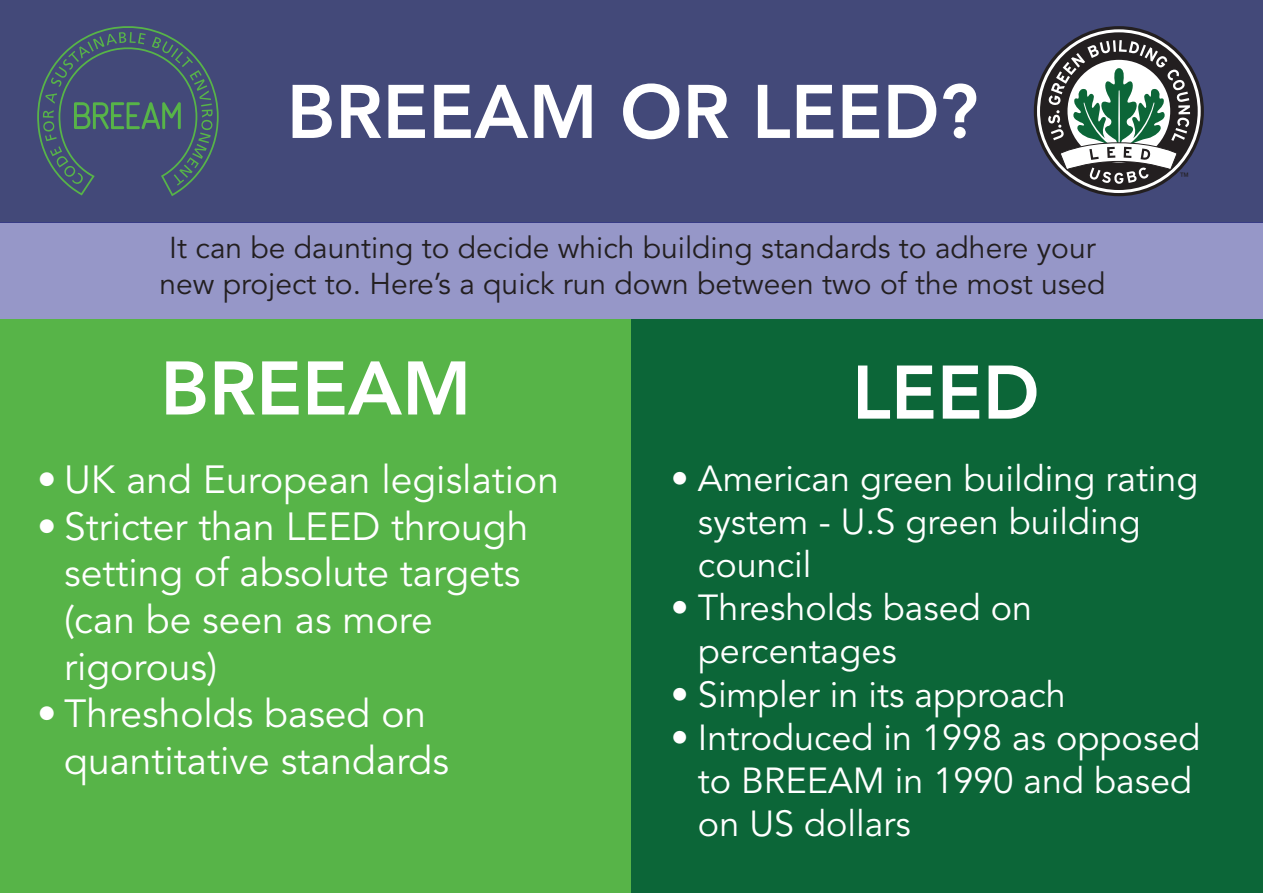
<style>
.page{position:relative;width:1263px;height:893px;background:#fff}
.page>*{position:absolute;margin:0;border:0;box-sizing:border-box;transform-origin:0 0}
.t1{font:800 75px "Avenir LT Std";color:#fff}
.t2{font:39px/46.8px "Avenir LT Std";color:#fff}
.t3{font:36px/43.2px "Avenir LT Std";color:#fff}
.t4{font:30px/36px "Avenir LT Std";color:#231f20;text-align:center}
.t5{font:10.35px "Arial";color:#231f20}
</style>
<div class="page">
<div style="left:0;top:0;width:1263px;height:222px;background:#434979"></div>
<div style="left:0;top:222px;width:1263px;height:98px;background:#9697c8"></div>
<div style="left:0;top:320px;width:631px;height:573px;background:#57b448"></div>
<div style="left:631px;top:320px;width:632px;height:573px;background:#0c6638"></div>
<svg style="left:1034px;top:26px;width:170px;height:170px"></svg>
<svg style="left:37px;top:26px;width:182px;height:170px"></svg>
<h1 class="t1" style="left:287px;top:68px;width:693px">BREEAM OR LEED?</h1>
<p class="t4" style="left:159px;top:230px;width:948px">It can be daunting to decide which building standards to adhere your new project to. Here’s a quick run down between two of the most used</p>
<h1 class="t1" style="left:160px;top:344px;width:313px">BREEAM</h1>
<h1 class="t1" style="left:852px;top:348px;width:189px">LEED</h1>
<p class="t5" style="left:1179px;top:170px;width:12px">™</p>
<p class="t2" style="left:37px;top:457px;width:523px">• UK and European legislation</p>
<p class="t2" style="left:64px;top:504px;width:466px;text-indent:-27px">• Stricter than LEED through setting of absolute targets (can be seen as more rigorous)</p>
<p class="t2" style="left:64px;top:691px;width:386px;text-indent:-27px">• Thresholds based on quantitative standards</p>
<p class="t3" style="left:698px;top:457px;width:502px;text-indent:-27px">• American green building rating system - U.S green building council</p>
<p class="t3" style="left:698px;top:587px;width:336px;text-indent:-27px">• Thresholds based on percentages</p>
<p class="t3" style="left:671px;top:673px;width:396px">• Simpler in its approach</p>
<p class="t3" style="left:698px;top:717px;width:504px;text-indent:-27px">• Introduced in 1998 as opposed to BREEAM in 1990 and based on US dollars</p>
</div>
